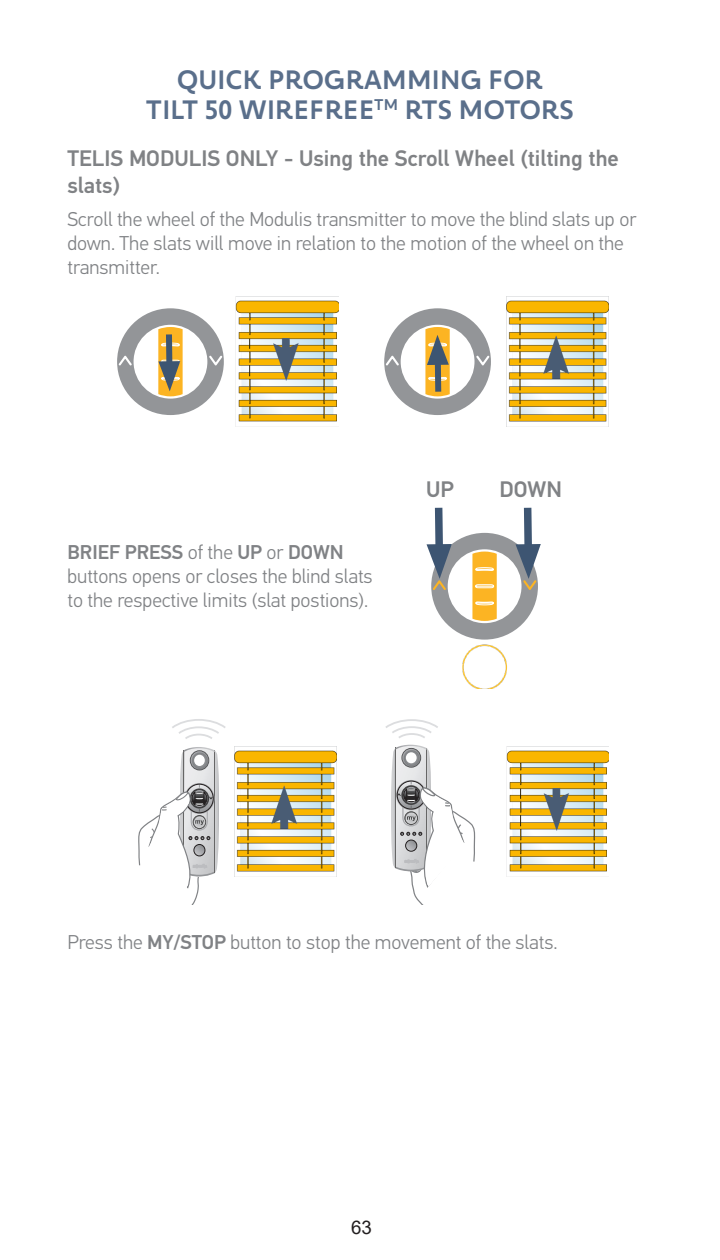
<style>
.page{position:relative;width:720px;height:1260px;background:#fff}
.page>*{position:absolute;margin:0;border:0;box-sizing:border-box;transform-origin:0 0}
.t1{font:500 27.5px "Somfy Sans";letter-spacing:.01em;color:#5a6f8b}
.t2{font:500 22.5px/27px "PF Din Text Pro";color:#808285}
.t3{font:300 20px/24px "PF Din Text Pro";color:#808285}
.t4{font:18.75px "Arial";color:#231f20}
.s1{font-weight:500}
</style>
<div class="page">
<svg style="left:138px;top:747px;width:81px;height:158px"></svg>
<svg style="left:172px;top:719px;width:54px;height:20px"></svg>
<svg style="left:385px;top:719px;width:91px;height:186px"></svg>
<img style="left:506px;top:747px;width:103px;height:129px">
<img style="left:506px;top:297px;width:103px;height:129px">
<img style="left:234px;top:747px;width:102px;height:129px">
<div style="left:431px;top:533px;width:107px;height:107px;background:#939598;border-radius:50%"></div>
<div style="left:448px;top:549px;width:74px;height:74px;background:#fff;border-radius:50%"></div>
<svg style="left:472px;top:552px;width:25px;height:69px;background:#fcbe42"></svg>
<img style="left:462px;top:636px;width:45px;height:53px">
<div style="left:435px;top:508px;width:8px;height:50px;background:#3d5572"></div>
<svg style="left:427px;top:544px;width:25px;height:46px"></svg>
<div style="left:524px;top:508px;width:8px;height:50px;background:#3d5572"></div>
<svg style="left:516px;top:544px;width:25px;height:46px"></svg>
<div style="left:117px;top:308px;width:107px;height:107px;background:#939598;border-radius:50%"></div>
<div style="left:134px;top:325px;width:73px;height:74px;background:#fff;border-radius:50%"></div>
<svg style="left:209px;top:356px;width:13px;height:9px"></svg>
<svg style="left:118px;top:348px;width:16px;height:17px"></svg>
<svg style="left:158px;top:327px;width:25px;height:69px;background:#c59f4d"></svg>
<div style="left:384px;top:308px;width:107px;height:107px;background:#939598;border-radius:50%"></div>
<div style="left:401px;top:325px;width:74px;height:74px;background:#fff;border-radius:50%"></div>
<svg style="left:476px;top:356px;width:13px;height:9px"></svg>
<svg style="left:385px;top:348px;width:17px;height:17px"></svg>
<svg style="left:425px;top:327px;width:25px;height:69px;background:#c59f4c"></svg>
<img style="left:236px;top:300px;width:102px;height:122px">
<p class="t1" style="left:177px;top:58px;width:367px">QUICK PROGRAMMING FOR</p>
<p class="t1" style="left:146px;top:88px;width:430px">TILT 50 WIREFREE<sup>TM</sup> RTS MOTORS</p>
<p class="t2" style="left:68px;top:146px;width:553px">TELIS MODULIS ONLY - Using the Scroll Wheel (tilting the slats)</p>
<p class="t3" style="left:68px;top:207px;width:570px">Scroll the wheel of the Modulis transmitter to move the blind slats up or down. The slats will move in relation to the motion of the wheel on the transmitter.</p>
<p class="t3" style="left:68px;top:541px;width:307px"><span class="s1">BRIEF PRESS</span> of the <span class="s1">UP</span> or <span class="s1">DOWN </span>buttons opens or closes the blind slats to the respective limits (slat postions).</p>
<p class="t2" style="left:426px;top:476px;width:29px">UP</p>
<p class="t2" style="left:500px;top:476px;width:64px">DOWN</p>
<p class="t3" style="left:68px;top:930px;width:492px">Press the <span class="s1">MY/STOP</span> button to stop the movement of the slats.</p>
<p class="t4" style="left:351px;top:1214px;width:22px">63</p>
</div>
